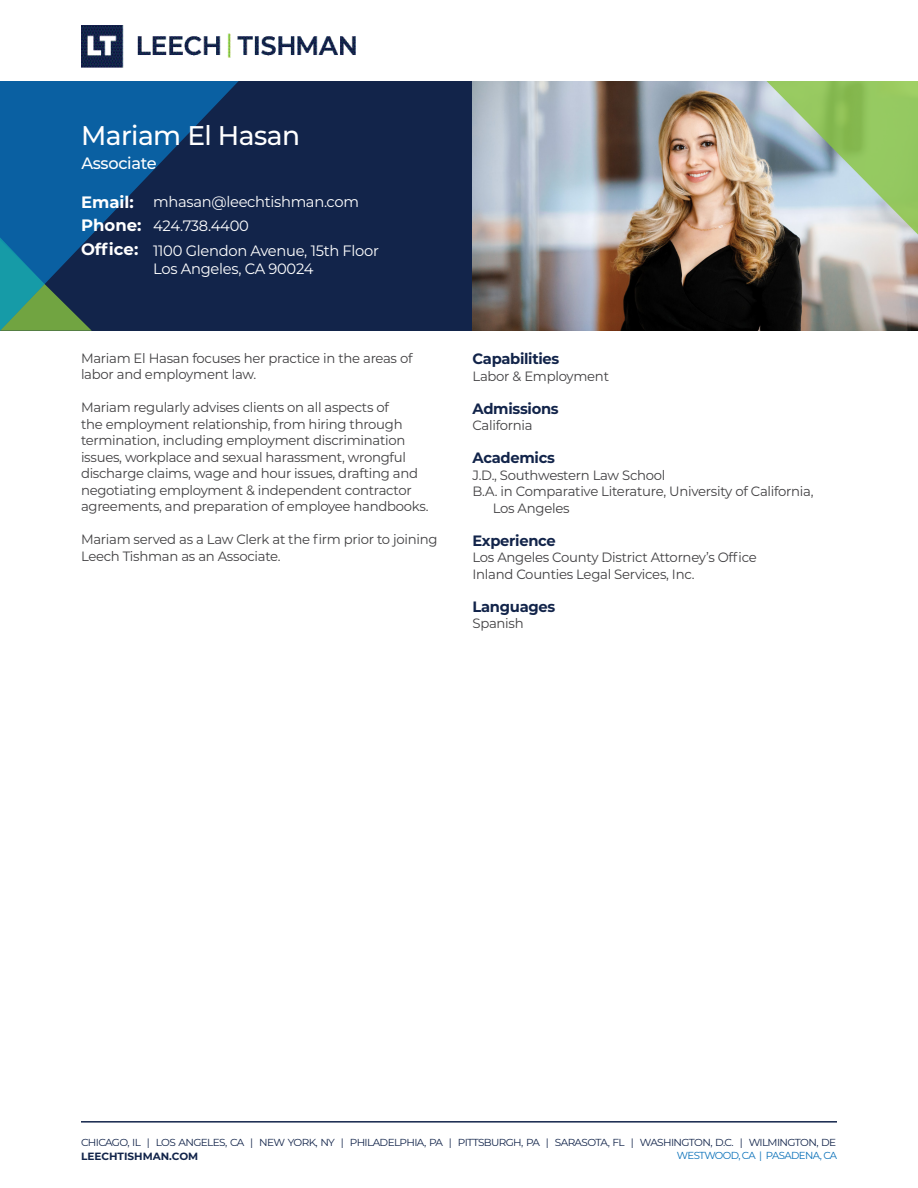
<style>
.page{position:relative;width:918px;height:1188px;background:#fff}
.page>*{position:absolute;margin:0;border:0;box-sizing:border-box;transform-origin:0 0}
.Name{font:500 27px "Montserrat";letter-spacing:-.02em;color:#fff}
.Contact_Bold{font:700 16.5px "Montserrat";color:#fff}
.t1{font:500 16.5px "Montserrat";letter-spacing:-.02em;color:#fff}
.Contact_Info{font:15px "Montserrat";letter-spacing:-.02em;color:#fff}
.Subheads{font:700 15px "Montserrat";letter-spacing:-.02em;color:#12244a}
.t2{font:13.5px/16.5px "Montserrat";letter-spacing:-.02em;color:#414042}
.t3{font:700 10.5px "Montserrat";color:#12244a}
.t4{font:10.2px "Montserrat";letter-spacing:-.06em;color:#12244a}
.t5{font:10.2px "Montserrat";letter-spacing:-.06em;color:#0970b9}
</style>
<div class="page">
<div style="left:0;top:81px;width:917px;height:249px;background:#12244a"></div>
<svg style="left:0;top:81px;width:239px;height:250px"></svg>
<svg style="left:0;top:237px;width:92px;height:94px"></svg>
<img style="left:472px;top:81px;width:446px;height:249px">
<svg style="left:766px;top:81px;width:152px;height:154px;background:#a6c698"></svg>
<hr style="left:81px;top:1121px;width:756px;height:2px;background:#12244a">
<img style="left:81px;top:25px;width:274px;height:42px">
<p class="Name" style="left:81px;top:117px;width:221px">Mariam El Hasan</p>
<p class="t1" style="left:81px;top:152px;width:77px">Associate</p>
<p class="Contact_Bold" style="left:81px;top:191px;width:54px">Email:</p>
<p class="Contact_Info" style="left:153px;top:191px;width:207px">mhasan@leechtishman.com</p>
<p class="Contact_Bold" style="left:81px;top:213px;width:62px">Phone:</p>
<p class="Contact_Info" style="left:153px;top:215px;width:97px">424.738.4400</p>
<p class="Contact_Bold" style="left:81px;top:237px;width:59px">Office:</p>
<p class="Contact_Info" style="left:153px;top:241px;width:227px">1100 Glendon Avenue, 15th Floor</p>
<p class="Contact_Info" style="left:153px;top:259px;width:162px">Los Angeles, CA 90024</p>
<p class="t2" style="left:81px;top:349px;width:333px">Mariam El Hasan focuses her practice in the areas of labor and employment law.</p>
<p class="t2" style="left:81px;top:399px;width:349px">Mariam regularly advises clients on all aspects of<br>the employment relationship, from hiring through termination, including employment discrimination issues, workplace and sexual harassment, wrongful discharge claims, wage and hour issues, drafting and negotiating employment &amp; independent contractor agreements, and preparation of employee handbooks.</p>
<p class="t2" style="left:81px;top:531px;width:358px">Mariam served as a Law Clerk at the firm prior to joining<br>Leech Tishman as an Associate.</p>
<p class="Subheads" style="left:472px;top:348px;width:88px">Capabilities</p>
<p class="t2" style="left:472px;top:367px;width:138px">Labor &amp; Employment</p>
<p class="Subheads" style="left:472px;top:398px;width:88px">Admissions</p>
<p class="t2" style="left:472px;top:417px;width:62px">California</p>
<p class="Subheads" style="left:472px;top:447px;width:84px">Academics</p>
<p class="t2" style="left:472px;top:466px;width:194px">J.D., Southwestern Law School</p>
<p class="t2" style="left:493px;top:483px;width:322px;text-indent:-20px">B.A. in Comparative Literature, University of California,<br>Los Angeles</p>
<p class="Subheads" style="left:472px;top:530px;width:85px">Experience</p>
<p class="t2" style="left:472px;top:549px;width:286px">Los Angeles County District Attorney’s Office</p>
<p class="t2" style="left:472px;top:565px;width:224px">Inland Counties Legal Services, Inc.</p>
<p class="Subheads" style="left:472px;top:596px;width:84px">Languages</p>
<p class="t2" style="left:472px;top:615px;width:53px">Spanish</p>
<p class="t4" style="left:81px;top:1135px;width:757px">CHICAGO, IL | LOS ANGELES, CA | NEW YORK, NY | PHILADELPHIA, PA | PITTSBURGH, PA | SARASOTA, FL | WASHINGTON, D.C. | WILMINGTON, DE</p>
<p class="t3" style="left:81px;top:1148px;width:119px">LEECHTISHMAN.COM</p>
<p class="t5" style="left:677px;top:1149px;width:162px">WESTWOOD, CA | PASADENA, CA</p>
</div>
